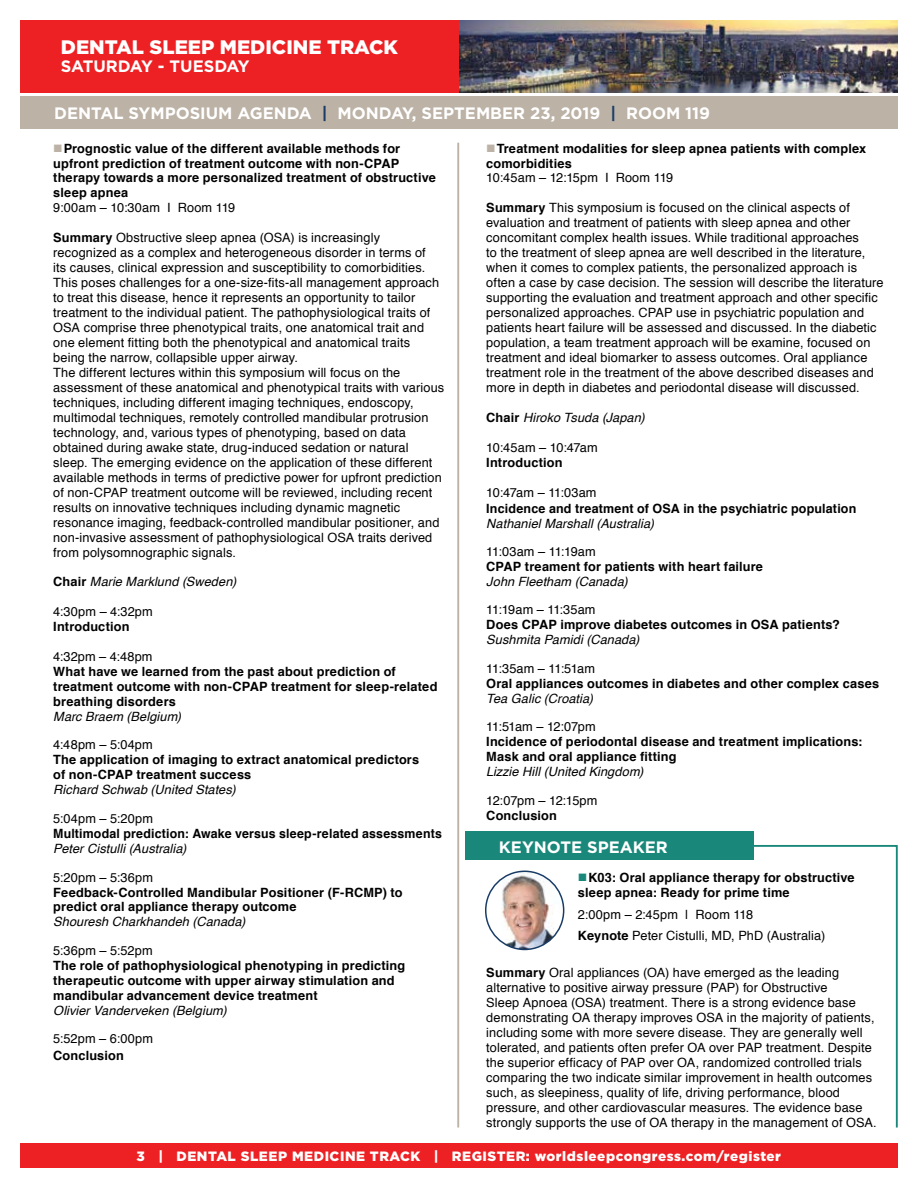
<style>
.page{position:relative;width:918px;height:1188px;background:#fff}
.page>*{position:absolute;margin:0;border:0;box-sizing:border-box;transform-origin:0 0}
.t1{font:900 19.5px "Gotham";color:#fff}
.t2{font:700 16.5px "Gotham";color:#fff}
.t3{font:900 13.5px "Gotham";letter-spacing:.04em;color:#fff}
.t4{font:12.75px/15px "Helvetica";letter-spacing:.01em;color:#000}
.t5{font:700 12.75px/15px "Helvetica";letter-spacing:.015em;color:#000}
.t6{font:italic 12.75px "Helvetica";letter-spacing:.005em;color:#000}
.t7{font:12.75px "Helvetica";letter-spacing:-.01em;color:#000}
.t8{font:12.75px "Helvetica";letter-spacing:-.02em;color:#000}
.t9{font:12.75px "Helvetica";letter-spacing:-.03em;color:#000}
.t10{font:12.75px "Helvetica";letter-spacing:-.015em;color:#000}
.s1{color:#193c67}
.s2{color:#bcb2a6}
.s3{font-weight:700}
.s4{font-weight:700;font-style:normal}
.s5{color:#19887a}
</style>
<div class="page">
<img style="left:486px;top:871px;width:78px;height:78px;border-radius:39px">
<div style="left:485px;top:871px;width:79px;height:79px;border:2px solid #193c67;border-radius:50%"></div>
<div style="left:465px;top:832px;width:289px;height:28px;background:#19887a"></div>
<svg style="left:754px;top:845px;width:144px;height:283px"></svg>
<hr style="left:457px;top:143px;width:2px;height:985px;background:#bcb2a6">
<div style="left:20px;top:96px;width:878px;height:33px;background:#bcb2a6"></div>
<img style="left:459px;top:20px;width:439px;height:73px">
<div style="left:20px;top:20px;width:439px;height:73px;background:#ed2124"></div>
<div style="left:20px;top:1143px;width:878px;height:25px;background:#ed2124"></div>
<h1 class="t1" style="left:61px;top:33px;width:339px">DENTAL SLEEP MEDICINE TRACK</h1>
<p class="t2" style="left:61px;top:55px;width:190px">SATURDAY - TUESDAY</p>
<p class="t2" style="left:54px;top:102px;width:657px">DENTAL SYMPOSIUM AGENDA <span class="s1">|</span> MONDAY, SEPTEMBER 23, 2019 <span class="s1">|</span> ROOM 119</p>
<p class="t5" style="left:53px;top:141px;width:384px"><span class="s2">■</span>Prognostic value of the different available methods for upfront prediction of treatment outcome with non-CPAP therapy towards a more personalized treatment of obstructive sleep apnea</p>
<p class="t4" style="left:53px;top:201px;width:184px">9:00am – 10:30am I Room 119</p>
<p class="t4" style="left:53px;top:231px;width:392px"><span class="s3">Summary</span> Obstructive sleep apnea (OSA) is increasingly recognized as a complex and heterogeneous disorder in terms of<br>its causes, clinical expression and susceptibility to comorbidities.<br>This poses challenges for a one-size-fits-all management approach to treat this disease, hence it represents an opportunity to tailor treatment to the individual patient. The pathophysiological traits of OSA comprise three phenotypical traits, one anatomical trait and one element fitting both the phenotypical and anatomical traits being the narrow, collapsible upper airway.<br>The different lectures within this symposium will focus on the assessment of these anatomical and phenotypical traits with various techniques, including different imaging techniques, endoscopy, multimodal techniques, remotely controlled mandibular protrusion technology, and, various types of phenotyping, based on data obtained during awake state, drug-induced sedation or natural sleep. The emerging evidence on the application of these different available methods in terms of predictive power for upfront prediction of non-CPAP treatment outcome will be reviewed, including recent results on innovative techniques including dynamic magnetic resonance imaging, feedback-controlled mandibular positioner, and non-invasive assessment of pathophysiological OSA traits derived from polysomnographic signals.</p>
<p class="t6" style="left:53px;top:571px;width:185px"><span class="s4">Chair</span> Marie Marklund (Sweden)</p>
<p class="t4" style="left:53px;top:604px;width:101px">4:30pm – 4:32pm</p>
<p class="t5" style="left:53px;top:619px;width:78px">Introduction</p>
<p class="t4" style="left:53px;top:649px;width:101px">4:32pm – 4:48pm</p>
<p class="t5" style="left:53px;top:664px;width:386px">What have we learned from the past about prediction of treatment outcome with non-CPAP treatment for sleep-related breathing disorders</p>
<p class="t6" style="left:53px;top:706px;width:129px">Marc Braem (Belgium)</p>
<p class="t4" style="left:53px;top:738px;width:101px">4:48pm – 5:04pm</p>
<p class="t5" style="left:53px;top:752px;width:367px">The application of imaging to extract anatomical predictors of non-CPAP treatment success</p>
<p class="t6" style="left:53px;top:780px;width:184px">Richard Schwab (United States)</p>
<p class="t4" style="left:53px;top:811px;width:101px">5:04pm – 5:20pm</p>
<p class="t5" style="left:53px;top:826px;width:390px">Multimodal prediction: Awake versus sleep-related assessments</p>
<p class="t6" style="left:53px;top:839px;width:135px">Peter Cistulli (Australia)</p>
<p class="t4" style="left:53px;top:870px;width:101px">5:20pm – 5:36pm</p>
<p class="t5" style="left:53px;top:885px;width:351px">Feedback-Controlled Mandibular Positioner (F-RCMP) to predict oral appliance therapy outcome</p>
<p class="t6" style="left:53px;top:912px;width:194px">Shouresh Charkhandeh (Canada)</p>
<p class="t4" style="left:53px;top:943px;width:101px">5:36pm – 5:52pm</p>
<p class="t5" style="left:53px;top:958px;width:354px">The role of pathophysiological phenotyping in predicting therapeutic outcome with upper airway stimulation and mandibular advancement device treatment</p>
<p class="t6" style="left:53px;top:1000px;width:175px">Olivier Vanderveken (Belgium)</p>
<p class="t4" style="left:53px;top:1032px;width:101px">5:52pm – 6:00pm</p>
<p class="t5" style="left:53px;top:1048px;width:72px">Conclusion</p>
<p class="t5" style="left:486px;top:141px;width:382px"><span class="s2">■</span>Treatment modalities for sleep apnea patients with complex comorbidities</p>
<p class="t4" style="left:486px;top:171px;width:189px">10:45am – 12:15pm I Room 119</p>
<p class="t4" style="left:486px;top:201px;width:399px"><span class="s3">Summary</span> This symposium is focused on the clinical aspects of evaluation and treatment of patients with sleep apnea and other concomitant complex health issues. While traditional approaches<br>to the treatment of sleep apnea are well described in the literature, when it comes to complex patients, the personalized approach is often a case by case decision. The session will describe the literature supporting the evaluation and treatment approach and other specific personalized approaches. CPAP use in psychiatric population and patients heart failure will be assessed and discussed. In the diabetic population, a team treatment approach will be examine, focused on treatment and ideal biomarker to assess outcomes. Oral appliance treatment role in the treatment of the above described diseases and more in depth in diabetes and periodontal disease will discussed.</p>
<p class="t6" style="left:486px;top:408px;width:160px"><span class="s4">Chair</span> Hiroko Tsuda (Japan)</p>
<p class="t7" style="left:486px;top:438px;width:113px">10:45am – 10:47am</p>
<p class="t5" style="left:486px;top:456px;width:78px">Introduction</p>
<p class="t7" style="left:486px;top:483px;width:112px">10:47am – 11:03am</p>
<p class="t5" style="left:486px;top:501px;width:372px">Incidence and treatment of OSA in the psychiatric population</p>
<p class="t6" style="left:486px;top:513px;width:169px">Nathaniel Marshall (Australia)</p>
<p class="t4" style="left:486px;top:544px;width:111px">11:03am – 11:19am</p>
<p class="t5" style="left:486px;top:559px;width:278px">CPAP treament for patients with heart failure</p>
<p class="t6" style="left:486px;top:571px;width:143px">John Fleetham (Canada)</p>
<p class="t4" style="left:486px;top:603px;width:111px">11:19am – 11:35am</p>
<p class="t5" style="left:486px;top:618px;width:355px">Does CPAP improve diabetes outcomes in OSA patients?</p>
<p class="t6" style="left:486px;top:630px;width:154px">Sushmita Pamidi (Canada)</p>
<p class="t8" style="left:486px;top:659px;width:110px">11:35am – 11:51am</p>
<p class="t5" style="left:486px;top:676px;width:394px">Oral appliances outcomes in diabetes and other complex cases</p>
<p class="t6" style="left:486px;top:688px;width:108px">Tea Galic (Croatia)</p>
<p class="t9" style="left:486px;top:717px;width:111px">11:51am – 12:07pm</p>
<p class="t5" style="left:486px;top:735px;width:378px">Incidence of periodontal disease and treatment implications:<br>Mask and oral appliance fitting</p>
<p class="t6" style="left:486px;top:762px;width:159px">Lizzie Hill (United Kingdom)</p>
<p class="t10" style="left:486px;top:791px;width:113px">12:07pm – 12:15pm</p>
<p class="t5" style="left:486px;top:808px;width:72px">Conclusion</p>
<p class="t2" style="left:499px;top:836px;width:170px">KEYNOTE SPEAKER</p>
<p class="t5" style="left:578px;top:870px;width:278px"><span class="s5">■</span>K03: Oral appliance therapy for obstructive sleep apnea: Ready for prime time</p>
<p class="t4" style="left:578px;top:904px;width:249px;line-height:21.8px">2:00pm – 2:45pm | Room 118<br><span class="s3">Keynote</span> Peter Cistulli, MD, PhD (Australia)</p>
<p class="t4" style="left:486px;top:966px;width:392px"><span class="s3">Summary</span> Oral appliances (OA) have emerged as the leading alternative to positive airway pressure (PAP) for Obstructive<br>Sleep Apnoea (OSA) treatment. There is a strong evidence base demonstrating OA therapy improves OSA in the majority of patients, including some with more severe disease. They are generally well tolerated, and patients often prefer OA over PAP treatment. Despite the superior efficacy of PAP over OA, randomized controlled trials comparing the two indicate similar improvement in health outcomes such, as sleepiness, quality of life, driving performance, blood pressure, and other cardiovascular measures. The evidence base strongly supports the use of OA therapy in the management of OSA.</p>
<p class="t3" style="left:137px;top:1147px;width:646px">3 | DENTAL SLEEP MEDICINE TRACK | REGISTER: worldsleepcongress.com/register</p>
</div>
